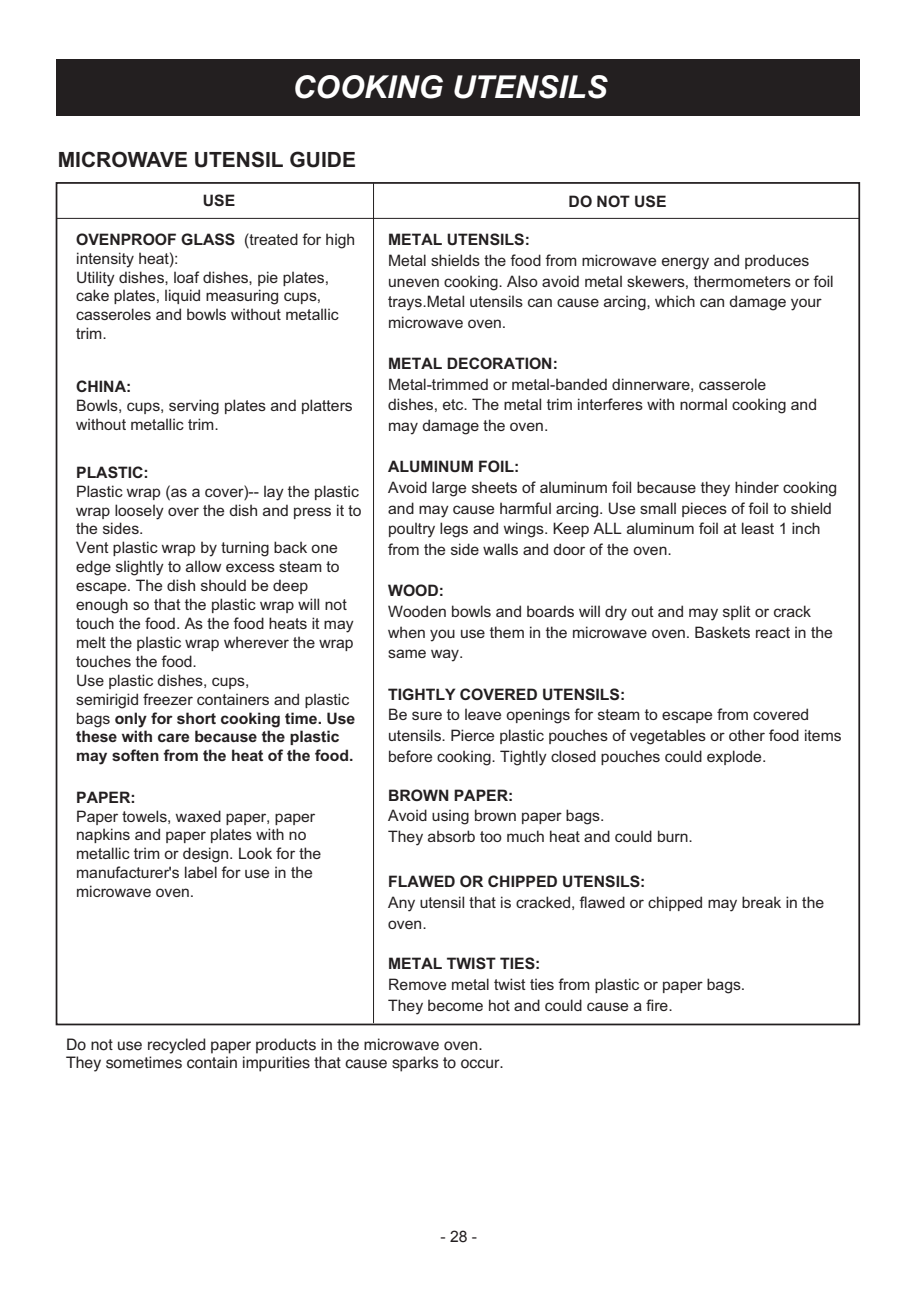
<style>
.page{position:relative;width:917px;height:1290px;background:#fff}
.page>*{position:absolute;margin:0;border:0;box-sizing:border-box;transform-origin:0 0}
.t1{font:italic 700 31.5px "Arial";color:#fff}
.t2{font:700 21px "Arial";color:#231f20}
.t3{font:15.92px/18.4px "Helvetica";color:#231f20}
.t4{font:15.75px/18.9px "Arial";color:#231f20}
.t5{font:700 15.75px "Arial";color:#231f20}
.s1{font-weight:700}
</style>
<div class="page">
<hr style="left:56px;top:218px;width:804px;height:1px;background:#231f20">
<hr style="left:373px;top:183px;width:1px;height:840px;background:#231f20">
<div style="left:56px;top:60px;width:804px;height:56px;background:#231f20"></div>
<h1 class="t1" style="left:293px;top:68px;width:316px">COOKING UTENSILS</h1>
<h2 class="t2" style="left:58px;top:152px;width:300px">MICROWAVE UTENSIL GUIDE</h2>
<p class="t5" style="left:203px;top:195px;width:34px">USE</p>
<p class="t4" style="left:76px;top:232px;width:281px"><span class="s1">OVENPROOF GLASS</span> (treated for high intensity heat):<br>Utility dishes, loaf dishes, pie plates, cake plates, liquid measuring cups, casseroles and bowls without metallic trim.</p>
<p class="t5" style="left:76px;top:380px;width:57px">CHINA:</p>
<p class="t4" style="left:76px;top:398px;width:278px;line-height:18.4px">Bowls, cups, serving plates and platters without metallic trim.</p>
<p class="t5" style="left:76px;top:466px;width:74px">PLASTIC:</p>
<p class="t4" style="left:76px;top:483px;width:287px">Plastic wrap (as a cover)-- lay the plastic wrap loosely over the dish and press it to the sides.<br>Vent plastic wrap by turning back one edge slightly to allow excess steam to escape. The dish should be deep enough so that the plastic wrap will not touch the food. As the food heats it may melt the plastic wrap wherever the wrap touches the food.<br>Use plastic dishes, cups,<br>semirigid freezer containers and plastic bags <span class="s1">only for short cooking time. Use these with care because the plastic may soften from the heat of the food.</span></p>
<p class="t5" style="left:76px;top:791px;width:61px">PAPER:</p>
<p class="t4" style="left:76px;top:808px;width:247px">Paper towels, waxed paper, paper napkins and paper plates with no metallic trim or design. Look for the manufacturer's label for use in the microwave oven.</p>
<p class="t5" style="left:569px;top:196px;width:100px">DO NOT USE</p>
<p class="t5" style="left:388px;top:234px;width:143px">METAL UTENSILS:</p>
<p class="t4" style="left:388px;top:251px;width:447px;line-height:20.7px">Metal shields the food from microwave energy and produces uneven cooking. Also avoid metal skewers, thermometers or foil trays.Metal utensils can cause arcing, which can damage your microwave oven.</p>
<p class="t5" style="left:388px;top:358px;width:171px">METAL DECORATION:</p>
<p class="t4" style="left:388px;top:375px;width:430px;line-height:20.7px">Metal-trimmed or metal-banded dinnerware, casserole dishes, etc. The metal trim interferes with normal cooking and may damage the oven.</p>
<p class="t5" style="left:388px;top:461px;width:133px">ALUMINUM FOIL:</p>
<p class="t4" style="left:388px;top:479px;width:451px;line-height:20.7px">Avoid large sheets of aluminum foil because they hinder cooking and may cause harmful arcing. Use small pieces of foil to shield poultry legs and wings. Keep ALL aluminum foil at least 1 inch from the side walls and door of the oven.</p>
<p class="t5" style="left:388px;top:585px;width:57px">WOOD:</p>
<p class="t4" style="left:388px;top:603px;width:446px;line-height:20.7px">Wooden bowls and boards will dry out and may split or crack when you use them in the microwave oven. Baskets react in the same way.</p>
<p class="t5" style="left:388px;top:688px;width:239px">TIGHTLY COVERED UTENSILS:</p>
<p class="t4" style="left:388px;top:706px;width:455px;line-height:20.7px">Be sure to leave openings for steam to escape from covered utensils. Pierce plastic pouches of vegetables or other food items before cooking. Tightly closed pouches could explode.</p>
<p class="t5" style="left:388px;top:789px;width:127px">BROWN PAPER:</p>
<p class="t4" style="left:388px;top:807px;width:306px;line-height:20.7px">Avoid using brown paper bags.<br>They absorb too much heat and could burn.</p>
<p class="t5" style="left:388px;top:875px;width:259px">FLAWED OR CHIPPED UTENSILS:</p>
<p class="t4" style="left:388px;top:894px;width:438px;line-height:20.5px">Any utensil that is cracked, flawed or chipped may break in the oven.</p>
<p class="t5" style="left:388px;top:957px;width:154px">METAL TWIST TIES:</p>
<p class="t4" style="left:388px;top:976px;width:359px;line-height:20.5px">Remove metal twist ties from plastic or paper bags.<br>They become hot and could cause a fire.</p>
<p class="t3" style="left:66px;top:1036px;width:439px">Do not use recycled paper products in the microwave oven.<br>They sometimes contain impurities that cause sparks to occur.</p>
<p class="t4" style="left:440px;top:1227px;width:38px">- 28 -</p>
</div>
